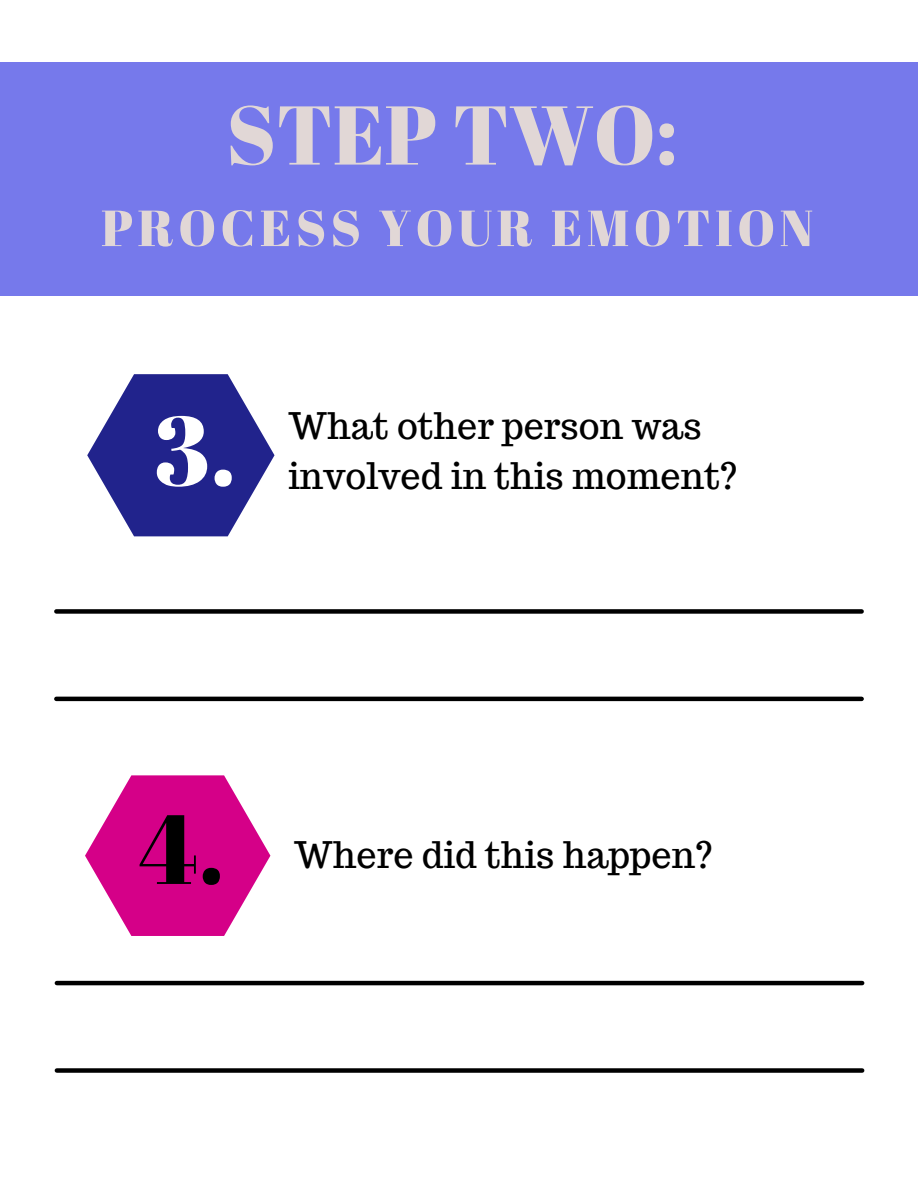
<style>
.page{position:relative;width:918px;height:1188px;background:#fff}
.page>*{position:absolute;margin:0;border:0;box-sizing:border-box;transform-origin:0 0}
.t1{font:98.25px "Abril Fatface";color:#000}
.t2{font:98.25px "Abril Fatface";color:#fff}
.t3{font:83.1px "Abril Fatface";color:#e1d7d6}
.t4{font:50.7px "Abril Fatface";letter-spacing:.085em;color:#e1d7d6}
.t5{font:35.85px "Trocchi";color:#000}
</style>
<div class="page">
<div style="left:0;top:62px;width:918px;height:234px;background:#7679eb"></div>
<svg style="left:85px;top:775px;width:185px;height:161px"></svg>
<svg style="left:87px;top:374px;width:188px;height:162px"></svg>
<div style="left:56px;top:609px;width:806px;height:5px;background:#000"></div>
<hr style="left:56px;top:697px;width:806px;height:4px;background:#000">
<hr style="left:57px;top:981px;width:805px;height:4px;background:#000">
<div style="left:57px;top:1068px;width:805px;height:5px;background:#000"></div>
<h2 class="t3" style="left:226px;top:77px;width:453px">STEP TWO:</h2>
<h2 class="t4" style="left:101px;top:192px;width:714px">PROCESS YOUR EMOTION</h2>
<p class="t2" style="left:154px;top:382px;width:84px">3.</p>
<h1 class="t5" style="left:288px;top:403px;width:415px">What other person was</h1>
<p class="t5" style="left:288px;top:452px;width:451px">involved in this moment?</p>
<h1 class="t1" style="left:139px;top:780px;width:87px">4.</h1>
<p class="t5" style="left:294px;top:831px;width:421px">Where did this happen?</p>
</div>
